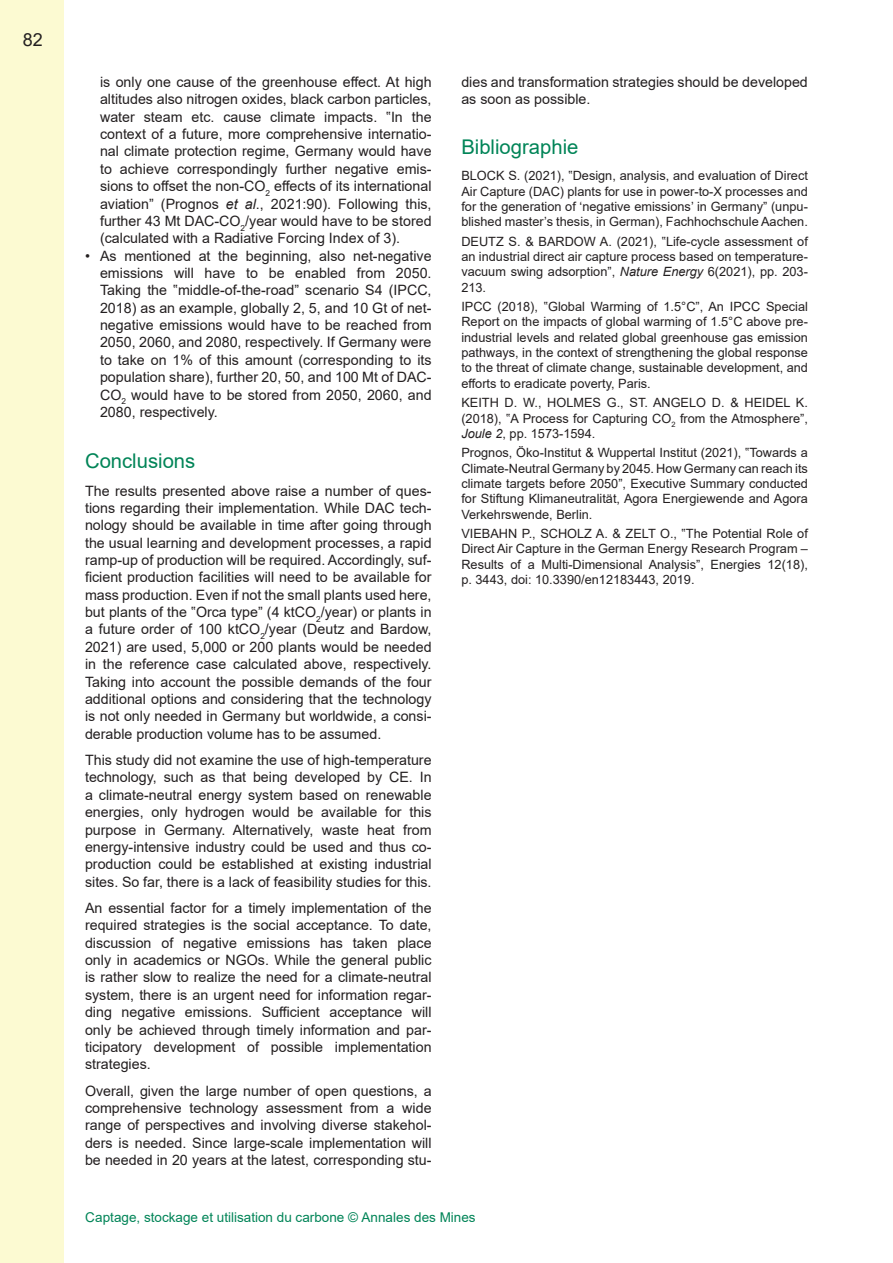
<style>
.page{position:relative;width:893px;height:1263px;background:#fff}
.page>*{position:absolute;margin:0;border:0;box-sizing:border-box;transform-origin:0 0}
.Titre_1{font:20.25px "Arial";color:#008457}
.t1{font:18px "Arial";color:#231f20}
.texte_courant{font:14.25px/17.4px "Arial";color:#231f20;text-align:justify}
.t2{font:13.5px "Arial";color:#008457}
.biblio{font:12.75px/15.3px "Arial";color:#231f20;text-align:justify}
.s1{font-style:italic}
</style>
<div class="page">
<div style="left:0;top:0;width:64px;height:1263px;background:#fcfad2"></div>
<p class="t1" style="left:23px;top:27px;width:22px">82</p>
<p class="texte_courant" style="left:100px;top:73px;width:333px">is only one cause of the greenhouse effect. At high altitudes also nitrogen oxides, black carbon particles, water steam etc. cause climate impacts. ‟In the context of a future, more comprehensive internatio&shy;nal climate protection regime, Germany would have to achieve correspondingly further negative emis&shy;sions to offset the non-CO<sub>2</sub> effects of its international aviation” (Prognos <span class="s1">et al</span>., 2021:90). Following this, further 43 Mt DAC-CO<sub>2</sub>/year would have to be stored (calculated with a Radiative Forcing Index of 3).</p>
<p class="texte_courant" style="left:100px;top:247px;width:333px;text-indent:-15px">• As mentioned at the beginning, also net-negative emissions will have to be enabled from 2050.<br>Taking the ‟middle-of-the-road” scenario S4 (IPCC, 2018) as an example, globally 2, 5, and 10 Gt of net&shy;negative emissions would have to be reached from 2050, 2060, and 2080, respectively. If Germany were to take on 1% of this amount (corresponding to its population share), further 20, 50, and 100 Mt of DAC-CO<sub>2</sub> would have to be stored from 2050, 2060, and 2080, respectively.</p>
<p class="Titre_1" style="left:85px;top:446px;width:112px">Conclusions</p>
<p class="texte_courant" style="left:85px;top:482px;width:348px">The results presented above raise a number of ques&shy;tions regarding their implementation. While DAC tech&shy;nology should be available in time after going through the usual learning and development processes, a rapid ramp-up of production will be required. Accordingly, suf&shy;ficient production facilities will need to be available for mass production. Even if not the small plants used here, but plants of the ‟Orca type” (4 ktCO<sub>2</sub>/year) or plants in a future order of 100 ktCO<sub>2</sub>/year (Deutz and Bardow, 2021) are used, 5,000 or 200 plants would be needed in the reference case calculated above, respectively.<br>Taking into account the possible demands of the four additional options and considering that the technology is not only needed in Germany but worldwide, a consi&shy;derable production volume has to be assumed.</p>
<p class="texte_courant" style="left:85px;top:751px;width:348px">This study did not examine the use of high-temperature technology, such as that being developed by CE. In a climate-neutral energy system based on renewable energies, only hydrogen would be available for this purpose in Germany. Alternatively, waste heat from energy-intensive industry could be used and thus co&shy;production could be established at existing industrial sites. So far, there is a lack of feasibility studies for this.</p>
<p class="texte_courant" style="left:85px;top:899px;width:348px">An essential factor for a timely implementation of the required strategies is the social acceptance. To date, discussion of negative emissions has taken place only in academics or NGOs. While the general public is rather slow to realize the need for a climate-neutral system, there is an urgent need for information regar&shy;ding negative emissions. Sufficient acceptance will only be achieved through timely information and par&shy;ticipatory development of possible implementation strategies.</p>
<p class="texte_courant" style="left:85px;top:1082px;width:348px">Overall, given the large number of open questions, a comprehensive technology assessment from a wide range of perspectives and involving diverse stakehol&shy;ders is needed. Since large-scale implementation will be needed in 20 years at the latest, corresponding stu-</p>
<p class="texte_courant" style="left:461px;top:73px;width:348px">dies and transformation strategies should be developed as soon as possible.</p>
<p class="Titre_1" style="left:461px;top:133px;width:119px">Bibliographie</p>
<p class="biblio" style="left:461px;top:168px;width:348px">BLOCK S. (2021), ‟Design, analysis, and evaluation of Direct Air Capture (DAC) plants for use in power-to-X processes and for the generation of ‘negative emissions’ in Germany” (unpu&shy;blished master’s thesis, in German), Fachhochschule Aachen.</p>
<p class="biblio" style="left:461px;top:233px;width:348px">DEUTZ S. &amp; BARDOW A. (2021), ‟Life-cycle assessment of an industrial direct air capture process based on temperature&shy;vacuum swing adsorption”, <span class="s1">Nature Energy</span> 6(2021), pp. 203- 213.</p>
<p class="biblio" style="left:461px;top:299px;width:348px">IPCC (2018), ‟Global Warming of 1.5°C”, An IPCC Special Report on the impacts of global warming of 1.5°C above pre&shy;industrial levels and related global greenhouse gas emission pathways, in the context of strengthening the global response to the threat of climate change, sustainable development, and efforts to eradicate poverty, Paris.</p>
<p class="biblio" style="left:461px;top:395px;width:348px">KEITH D. W., HOLMES G., ST. ANGELO D. &amp; HEIDEL K. (2018), ‟A Process for Capturing CO<sub>2</sub> from the Atmosphere”, <span class="s1">Joule 2</span>, pp. 1573-1594.</p>
<p class="biblio" style="left:461px;top:445px;width:348px">Prognos, Öko-Institut &amp; Wuppertal Institut (2021), ‟Towards a Climate-Neutral Germany by 2045. How Germany can reach its climate targets before 2050”, Executive Summary conducted for Stiftung Klimaneutralität, Agora Energiewende and Agora Verkehrswende, Berlin.</p>
<p class="biblio" style="left:461px;top:526px;width:348px">VIEBAHN P., SCHOLZ A. &amp; ZELT O., ‟The Potential Role of Direct Air Capture in the German Energy Research Program – Results of a Multi-Dimensional Analysis”, Energies 12(18), p. 3443, doi: 10.3390/en12183443, 2019.</p>
<p class="t2" style="left:85px;top:1208px;width:392px">Captage, stockage et utilisation du carbone © Annales des Mines</p>
</div>
